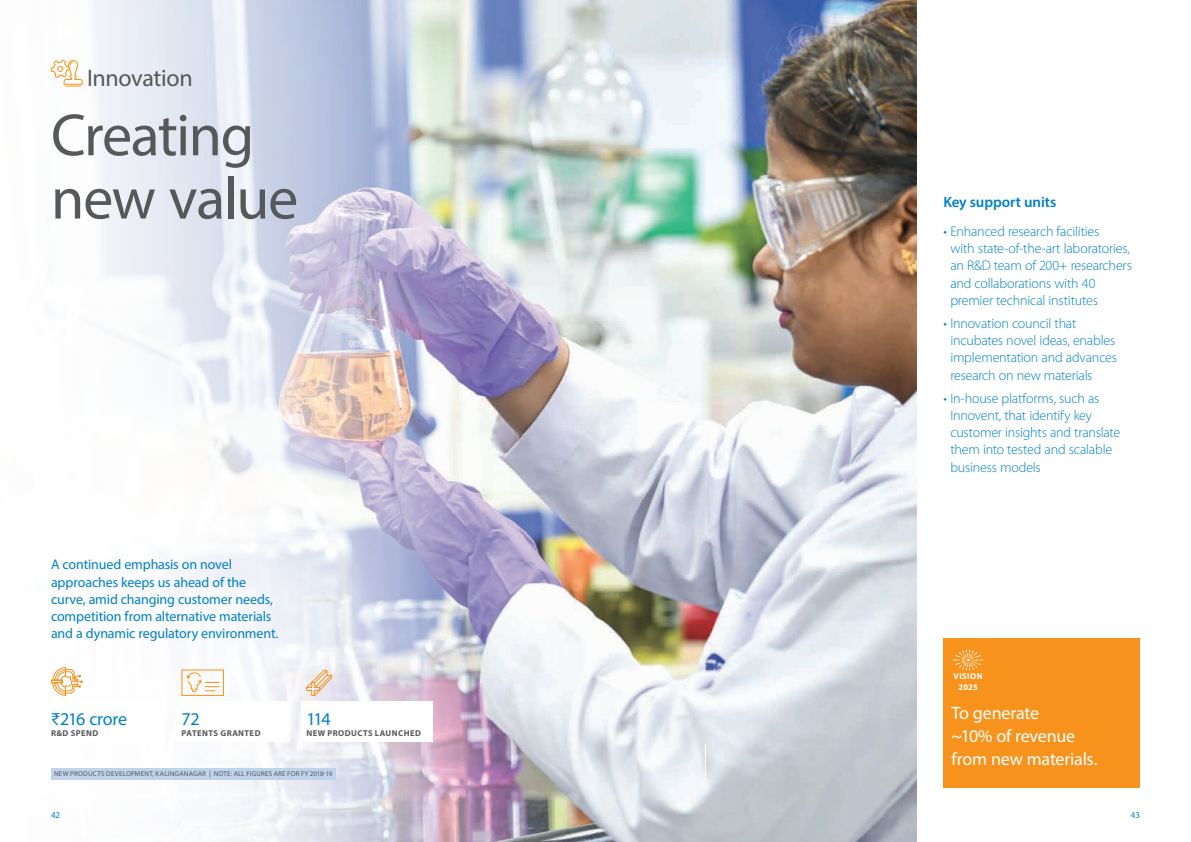
<style>
.page{position:relative;width:1191px;height:842px;background:#fff}
.page>*{position:absolute;margin:0;border:0;box-sizing:border-box;transform-origin:0 0}
.head_1{font:60px/63.2px "Myriad Pro";letter-spacing:-.025em;color:#57585a}
.head_1-2{font:24px "Myriad Pro";letter-spacing:-.015em;color:#57585a}
.text_callout_reverse{font:18px/23px "Myriad Pro";letter-spacing:-.01em;color:#fff}
.text_callout{font:18px "Myriad Pro";letter-spacing:-.02em;color:#0080c5}
.subhead_1{font:600 15px "Myriad Pro";letter-spacing:-.005em;color:#0080c5}
.t1{font:300 14px/17.2px "Myriad Pro";letter-spacing:-.015em;color:#0080c5}
.Intro_Reverse{font:14px/17.2px "Myriad Pro";letter-spacing:-.01em;color:#0080c5}
.t2{font:9px "Myriad Pro";color:#0080c5}
.callout_description{font:700 8.5px "Myriad Pro";letter-spacing:.055em;color:#57585a}
.callout_description-2{font:700 8.5px/11.5px "Myriad Pro";letter-spacing:.05em;color:#fff;text-align:center}
.t3{font:7px "Myriad Pro";letter-spacing:.03em;color:#57585a}
</style>
<div class="page">
<img style="left:50px;top:0;width:867px;height:842px">
<div style="left:943px;top:638px;width:197px;height:150px;background:#f7931d"></div>
<hr style="left:705px;top:744px;width:1px;height:40px;background:#fff">
<svg style="left:953px;top:650px;width:30px;height:20px"></svg>
<div style="left:51px;top:702px;width:113px;height:40px;background:#fff"></div>
<div style="left:176px;top:702px;width:113px;height:40px;background:#fff"></div>
<div style="left:300px;top:702px;width:132px;height:40px;background:#fff"></div>
<div style="left:51px;top:768px;width:284px;height:12px;background:#c0d3ec"></div>
<svg style="left:51px;top:54px;width:32px;height:33px"></svg>
<svg style="left:51px;top:667px;width:32px;height:29px"></svg>
<div style="left:181px;top:670px;width:43px;height:26px;border:1px solid #f7931d"></div>
<svg style="left:187px;top:672px;width:33px;height:20px"></svg>
<svg style="left:306px;top:669px;width:27px;height:27px"></svg>
<p class="head_1-2" style="left:87px;top:63px;width:107px">Innovation</p>
<p class="head_1" style="left:51px;top:103px;width:249px">Creating new value</p>
<p class="Intro_Reverse" style="left:51px;top:556px;width:229px">A continued emphasis on novel approaches keeps us ahead of the curve, amid changing customer needs, competition from alternative materials and a dynamic regulatory environment.</p>
<p class="text_callout" style="left:51px;top:707px;width:78px">₹216 crore</p>
<p class="callout_description" style="left:51px;top:728px;width:49px">R&amp;D SPEND</p>
<p class="text_callout" style="left:181px;top:707px;width:20px">72</p>
<p class="callout_description" style="left:182px;top:728px;width:80px">PATENTS GRANTED</p>
<p class="text_callout" style="left:306px;top:707px;width:26px">114</p>
<p class="callout_description" style="left:306px;top:728px;width:116px">NEW PRODUCTS LAUNCHED</p>
<p class="t3" style="left:54px;top:770px;width:280px">NEW PRODUCTS DEVELOPMENT, KALINGANAGAR | NOTE: ALL FIGURES ARE FOR FY 2018-19</p>
<p class="subhead_1" style="left:943px;top:192px;width:114px">Key support units</p>
<p class="t1" style="left:950px;top:222px;width:183px;text-indent:-7px">• Enhanced research facilities<br>with state-of-the-art laboratories, an R&amp;D team of 200+ researchers and collaborations with 40 premier technical institutes</p>
<p class="t1" style="left:950px;top:314px;width:168px;text-indent:-7px">• Innovation council that incubates novel ideas, enables implementation and advances research on new materials</p>
<p class="t1" style="left:950px;top:389px;width:171px;text-indent:-7px">• In-house platforms, such as<br>Innovent, that identify key customer insights and translate them into tested and scalable business models</p>
<p class="callout_description-2" style="left:953px;top:670px;width:31px">VISION<br>2025</p>
<p class="text_callout_reverse" style="left:951px;top:701px;width:147px">To generate<br>~10% of revenue from new materials.</p>
<p class="t2" style="left:51px;top:809px;width:11px">42</p>
<p class="t2" style="left:1130px;top:809px;width:11px">43</p>
</div>
